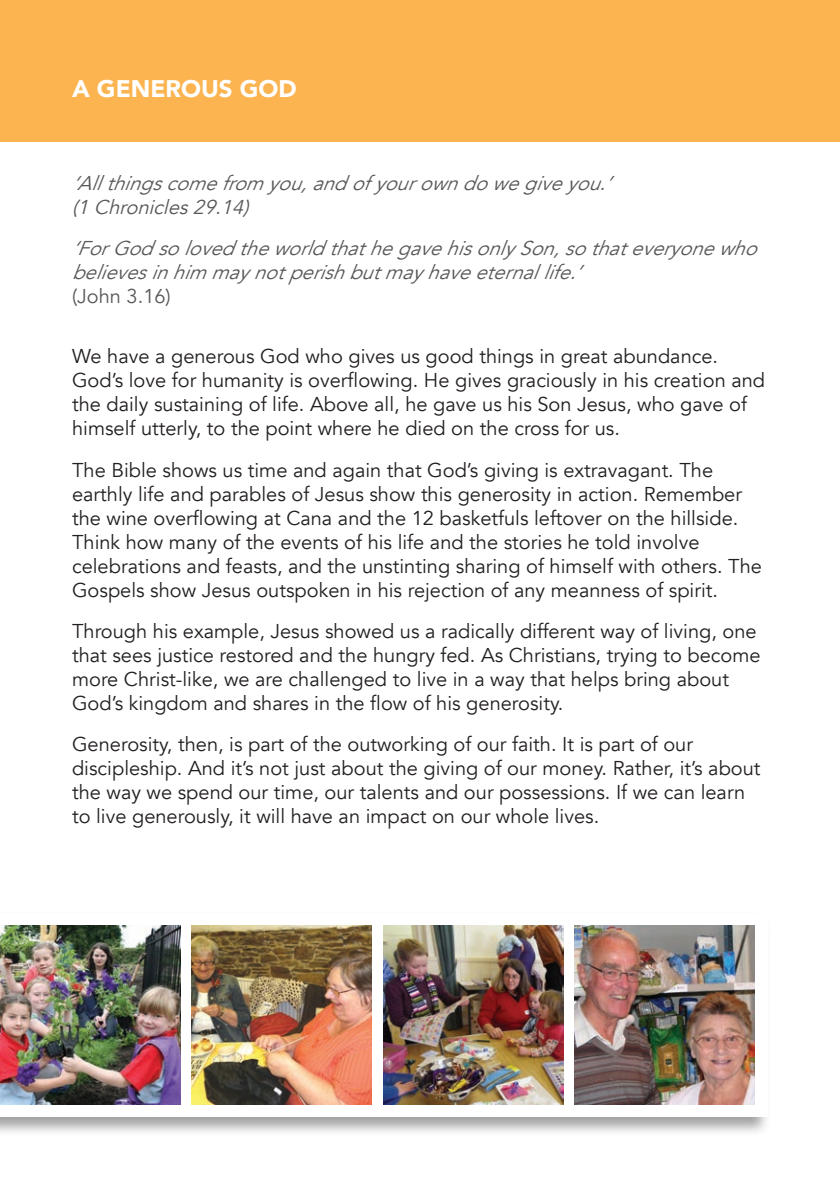
<style>
.page{position:relative;width:840px;height:1191px;background:#fff}
.page>*{position:absolute;margin:0;border:0;box-sizing:border-box;transform-origin:0 0}
.t1{font:900 24px "Avenir";color:#fff}
.t2{font:20px/24px "Avenir";color:#231f20}
.t3{font:italic 20px/24px "Avenir";color:#57585a}
.t4{font:italic 20px "Avenir";color:#57585a}
.t5{font:20px "Avenir";color:#57585a}
</style>
<div class="page">
<div style="left:0;top:0;width:839px;height:142px;background:#fbb450"></div>
<div style="left:0;top:910px;width:771px;height:226px;background:#231f20;opacity:.42"></div>
<div style="left:0;top:913px;width:767px;height:204px;background:#fff"></div>
<img style="left:0;top:925px;width:180px;height:180px">
<img style="left:192px;top:925px;width:179px;height:180px">
<img style="left:383px;top:925px;width:179px;height:180px">
<img style="left:574px;top:925px;width:180px;height:180px">
<p class="t1" style="left:72px;top:68px;width:226px">A GENEROUS GOD</p>
<p class="t3" style="left:72px;top:172px;width:545px">‘Allthingscomefrom you,and of yourowndo wegiveyou.’</p>
<p class="t4" style="left:72px;top:195px;width:184px">(1Chronicles29.14)</p>
<p class="t3" style="left:72px;top:237px;width:691px">‘ForGod so loved theworld thathegavehisonly Son,so thateveryonewho believesinhim may notperishbutmay haveeternallife.’</p>
<p class="t5" style="left:72px;top:285px;width:100px">(John 3.16)</p>
<p class="t2" style="left:72px;top:345px;width:694px">We have a generous God who gives us good things in great abundance.<br>God’s love for humanity is overflowing. He gives graciously in his creation and the daily sustaining of life. Above all, he gave us his Son Jesus, who gave of himself utterly, to the point where he died on the cross for us.</p>
<p class="t2" style="left:72px;top:458px;width:691px">The Bible shows us time and again that God’s giving is extravagant. The earthly life and parables of Jesus show this generosity in action. Remember the wine overflowing at Cana and the 12 basketfuls leftover on the hillside.<br>Think how many of the events of his life and the stories he told involve celebrations and feasts, and the unstinting sharing of himself with others. The Gospels show Jesus outspoken in his rejection of any meanness of spirit.</p>
<p class="t2" style="left:72px;top:619px;width:689px">Through his example, Jesus showed us a radically different way of living, one that sees justice restored and the hungry fed. As Christians, trying to become more Christ-like, we are challenged to live in a way that helps bring about God’s kingdom and shares in the flow of his generosity.</p>
<p class="t2" style="left:72px;top:732px;width:689px">Generosity, then, is part of the outworking of our faith. It is part of our discipleship. And it’s not just about the giving of our money. Rather, it’s about the way we spend our time, our talents and our possessions. If we can learn to live generously, it will have an impact on our whole lives.</p>
</div>
